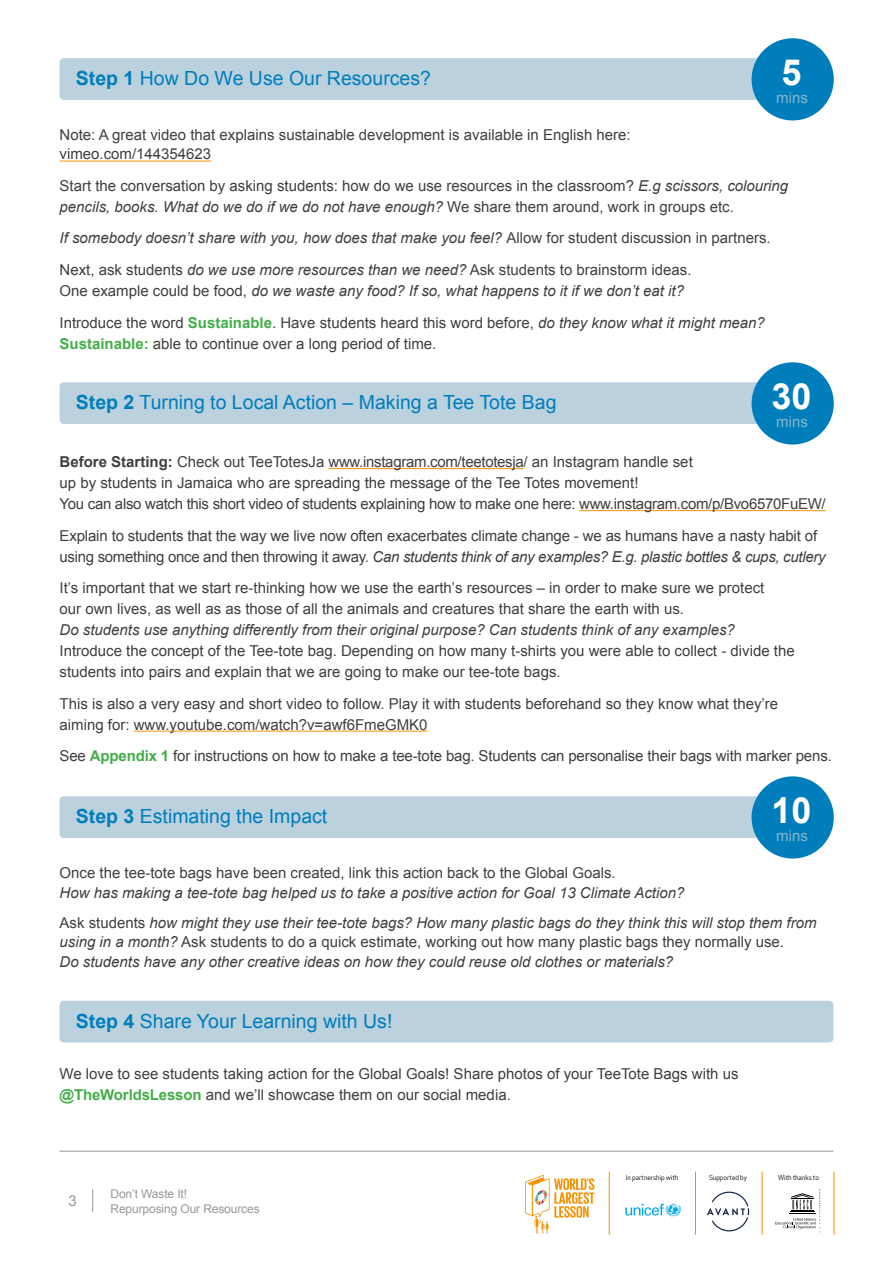
<style>
.page{position:relative;width:893px;height:1263px;background:#fff}
.page>*{position:absolute;margin:0;border:0;box-sizing:border-box;transform-origin:0 0}
.t1{font:700 36px "Arial";color:#fff}
.t2{font:19.5px "Arial";color:#007dbb}
.t3{font:15px/21px "Arial";color:#413e3b}
.t4{font:italic 15px/31.5px "Arial";color:#413e3b}
.t5{font:15px/21px "Arial";letter-spacing:-.02em;color:#413e3b}
.t6{font:15px "Arial";color:#88b4ca}
.t7{font:15px "Arial";color:#989898}
.t8{font:12px/14.4px "Arial";letter-spacing:-.01em;color:#989898}
.t9{font:6.75px "Apex New";letter-spacing:-.005em;color:#000}
.s1{font-weight:700}
.s2{font-style:italic}
.s3{font-style:normal}
.s4{font-weight:700;font-style:normal;color:#43ae48}
.s5{font-weight:700;color:#43ae48}
</style>
<div class="page">
<hr style="left:60px;top:1151px;width:773px;height:1px;background:#989898">
<svg style="left:92px;top:1190px;width:1px;height:22px"></svg>
<hr style="left:609px;top:1171px;width:1px;height:64px;background:#f69200">
<hr style="left:834px;top:1171px;width:1px;height:64px;background:#f69200">
<hr style="left:695px;top:1171px;width:1px;height:64px;background:#f69200">
<hr style="left:762px;top:1171px;width:1px;height:64px;background:#f69200">
<svg style="left:625px;top:1204px;width:56px;height:13px"></svg>
<svg style="left:525px;top:1175px;width:69px;height:59px"></svg>
<svg style="left:775px;top:1189px;width:45px;height:43px"></svg>
<svg style="left:707px;top:1191px;width:42px;height:40px"></svg>
<hr style="left:60px;top:161px;width:151px;height:1px;background:#fa930c">
<hr style="left:329px;top:468px;width:195px;height:1px;background:#fa930c">
<hr style="left:579px;top:510px;width:247px;height:1px;background:#fa930c">
<hr style="left:134px;top:731px;width:294px;height:1px;background:#fa930c">
<div style="left:60px;top:58px;width:737px;height:42px;background:#bbd1de;border-radius:4px"></div>
<div style="left:752px;top:38px;width:82px;height:82px;background:#007dbb;border-radius:50%"></div>
<div style="left:60px;top:382px;width:737px;height:42px;background:#bbd1de;border-radius:4px"></div>
<div style="left:752px;top:362px;width:82px;height:82px;background:#007dbb;border-radius:50%"></div>
<div style="left:60px;top:796px;width:737px;height:42px;background:#bbd1de;border-radius:4px"></div>
<div style="left:752px;top:776px;width:82px;height:82px;background:#007dbb;border-radius:50%"></div>
<div style="left:60px;top:1001px;width:773px;height:41px;background:#bbd1de;border-radius:4px"></div>
<h2 class="t2" style="left:76px;top:66px;width:357px"><span class="s1">Step 1</span> How Do We Use Our Resources?</h2>
<h1 class="t1" style="left:782px;top:48px;width:22px">5</h1>
<p class="t6" style="left:776px;top:88px;width:33px">mins</p>
<p class="t3" style="left:60px;top:125px;width:573px;line-height:19.5px">Note: A great video that explains sustainable development is available in English here: vimeo.com/144354623</p>
<p class="t3" style="left:60px;top:175px;width:730px">Start the conversation by asking students: how do we use resources in the classroom? <span class="s2">E.g scissors, colouring pencils, books. What do we do if we do not have enough?</span> We share them around, work in groups etc.</p>
<p class="t4" style="left:60px;top:223px;width:713px">If somebody doesn’t share with you, how does that make you feel? <span class="s3">Allow for student discussion in partners.<br>Next, ask students</span> do we use more resources than we need? <span class="s3">Ask students to brainstorm ideas.</span></p>
<p class="t4" style="left:60px;top:275px;width:707px"><span class="s3">One example could be food,</span> do we waste any food? If so, what happens to it if we don’t eat it?<br><span class="s3">Introduce the word</span> <span class="s4">Sustainable</span><span class="s3">. Have students heard this word before,</span> do they know what it might mean?</p>
<p class="t3" style="left:60px;top:333px;width:378px"><span class="s5">Sustainable:</span> able to continue over a long period of time.</p>
<h1 class="t1" style="left:772px;top:372px;width:42px">30</h1>
<p class="t6" style="left:776px;top:412px;width:33px">mins</p>
<p class="t5" style="left:60px;top:451px;width:768px"><span class="s1">Before Starting:</span> Check out TeeTotesJa www.instagram.com/teetotesja/ an Instagram handle set<br>up by students in Jamaica who are spreading the message of the Tee Totes movement!<br>You can also watch this short video of students explaining how to make one here: www.instagram.com/p/Bvo6570FuEW/</p>
<p class="t3" style="left:60px;top:525px;width:768px">Explain to students that the way we live now often exacerbates climate change - we as humans have a nasty habit of using something once and then throwing it away. <span class="s2">Can students think of any examples? E.g. plastic bottles &amp; cups, cutlery</span></p>
<p class="t3" style="left:60px;top:577px;width:706px">It’s important that we start re-thinking how we use the earth’s resources – in order to make sure we protect our own lives, as well as as those of all the animals and creatures that share the earth with us.</p>
<p class="t4" style="left:60px;top:614px;width:677px">Do students use anything differently from their original purpose? Can students think of any examples?</p>
<p class="t3" style="left:60px;top:640px;width:737px">Introduce the concept of the Tee-tote bag. Depending on how many t-shirts you were able to collect - divide the students into pairs and explain that we are going to make our tee-tote bags.</p>
<p class="t3" style="left:60px;top:693px;width:720px">This is also a very easy and short video to follow. Play it with students beforehand so they know what they’re aiming for: www.youtube.com/watch?v=awf6FmeGMK0</p>
<p class="t3" style="left:60px;top:745px;width:774px">See <span class="s5">Appendix 1</span> for instructions on how to make a tee-tote bag. Students can personalise their bags with marker pens.</p>
<h2 class="t2" style="left:76px;top:390px;width:482px"><span class="s1">Step 2</span> Turning to Local Action – Making a Tee Tote Bag</h2>
<h2 class="t2" style="left:76px;top:804px;width:253px"><span class="s1">Step 3</span> Estimating the Impact</h2>
<h1 class="t1" style="left:772px;top:786px;width:42px">10</h1>
<p class="t6" style="left:776px;top:826px;width:33px">mins</p>
<p class="t3" style="left:60px;top:862px;width:558px">Once the tee-tote bags have been created, link this action back to the Global Goals.</p>
<p class="t4" style="left:60px;top:877px;width:758px;line-height:30px">How has making a tee-tote bag helped us to take a positive action for Goal 13 Climate Action?<br><span class="s3">Ask students</span> how might they use their tee-tote bags? How many plastic bags do they think this will stop them from</p>
<p class="t4" style="left:60px;top:932px;width:726px;line-height:19.5px">using in a month? <span class="s3">Ask students to do a quick estimate, working out how many plastic bags they normally use.<br></span>Do students have any other creative ideas on how they could reuse old clothes or materials?</p>
<h2 class="t2" style="left:76px;top:1008px;width:318px"><span class="s1">Step 4</span> Share Your Learning with Us!</h2>
<p class="t3" style="left:60px;top:1063px;width:681px">We love to see students taking action for the Global Goals! Share photos of your TeeTote Bags with us <span class="s5">@TheWorldsLesson</span> and we’ll showcase them on our social media.</p>
<p class="t7" style="left:69px;top:1190px;width:10px">3</p>
<p class="t8" style="left:111px;top:1187px;width:151px">Don’t Waste It!<br>Repurposing Our Resources</p>
<p class="t9" style="left:626px;top:1174px;width:54px">In partnership with</p>
<p class="t9" style="left:709px;top:1174px;width:39px">Supported by</p>
<p class="t9" style="left:778px;top:1174px;width:42px">With thanks to</p>
</div>
